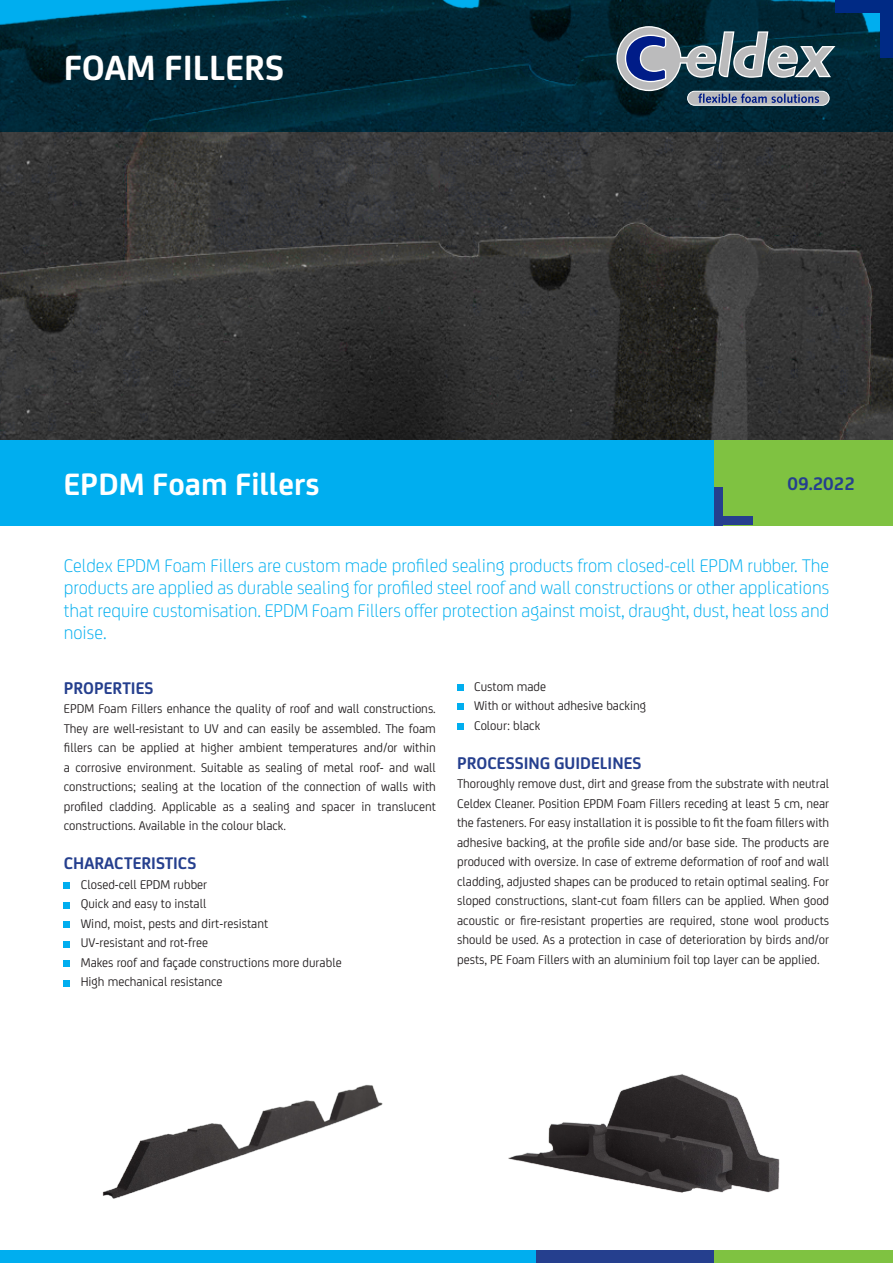
<style>
.page{position:relative;width:893px;height:1263px;background:#fff}
.page>*{position:absolute;margin:0;border:0;box-sizing:border-box;transform-origin:0 0}
._6__kop_diap{font:700 37.5px "FS Joey";color:#fff}
._6__kop_diap-2{font:700 33px "FS Joey";color:#fff}
._3_lead{font:300 19.5px/22.5px "FS Joey";color:#00aeef;text-align:justify}
._3_lead-2{font:700 19.5px "FS Joey";color:#253f8e}
._1_plat{font:700 18px "FS Joey";color:#253f8e}
._1_plat-2{font:13.5px/19.5px "FS Joey";color:#231f20;text-align:justify}
</style>
<div class="page">
<img style="left:0;top:132px;width:893px;height:308px">
<div style="left:0;top:1250px;width:536px;height:13px;background:#00aeef"></div>
<div style="left:536px;top:1250px;width:178px;height:13px;background:#253f8e"></div>
<div style="left:714px;top:1250px;width:179px;height:13px;background:#7fc241"></div>
<div style="left:0;top:440px;width:893px;height:85px;background:#00aeef"></div>
<svg style="left:0;top:0;width:893px;height:132px;fill:#002736"></svg>
<div style="left:714px;top:440px;width:179px;height:85px;background:#7fc241"></div>
<div style="left:714px;top:517px;width:39px;height:8px;background:#253f8e"></div>
<div style="left:714px;top:487px;width:9px;height:38px;background:#253f8e"></div>
<svg style="left:616px;top:26px;width:219px;height:80px"></svg>
<svg style="left:457px;top:684px;width:6px;height:6px"></svg>
<svg style="left:457px;top:704px;width:6px;height:6px"></svg>
<svg style="left:457px;top:723px;width:6px;height:6px"></svg>
<div style="left:64px;top:882px;width:6px;height:7px;background:#00aeef"></div>
<svg style="left:64px;top:902px;width:6px;height:6px"></svg>
<div style="left:64px;top:921px;width:6px;height:7px;background:#00aeef"></div>
<svg style="left:64px;top:941px;width:6px;height:6px"></svg>
<div style="left:64px;top:960px;width:6px;height:7px;background:#00aeef"></div>
<svg style="left:64px;top:980px;width:6px;height:6px"></svg>
<img style="left:102px;top:1084px;width:281px;height:115px">
<img style="left:508px;top:1074px;width:272px;height:119px">
<p class="_6__kop_diap" style="left:64px;top:39px;width:222px">FOAM FILLERS</p>
<p class="_6__kop_diap-2" style="left:64px;top:459px;width:257px">EPDM Foam Fillers</p>
<p class="_3_lead-2" style="left:788px;top:469px;width:69px">09.2022</p>
<p class="_3_lead" style="left:64px;top:553px;width:767px">Celdex EPDM Foam Fillers are custom made profiled sealing products from closed-cell EPDM rubber. The products are applied as durable sealing for profiled steel roof and wall constructions or other applications that require customisation. EPDM Foam Fillers offer protection against moist, draught, dust, heat loss and noise.</p>
<p class="_1_plat" style="left:64px;top:674px;width:91px">PROPERTIES</p>
<p class="_1_plat-2" style="left:64px;top:698px;width:374px">EPDM Foam Fillers enhance the quality of roof and wall constructions.<br>They are well-resistant to UV and can easily be assembled. The foam fillers can be applied at higher ambient temperatures and/or within a corrosive environment. Suitable as sealing of metal roof- and wall constructions; sealing at the location of the connection of walls with profiled cladding. Applicable as a sealing and spacer in translucent constructions. Available in the colour black.</p>
<p class="_1_plat" style="left:64px;top:850px;width:134px">CHARACTERISTICS</p>
<p class="_1_plat-2" style="left:81px;top:874px;width:128px">Closed-cell EPDM rubber</p>
<p class="_1_plat-2" style="left:81px;top:893px;width:127px">Quick and easy to install</p>
<p class="_1_plat-2" style="left:81px;top:913px;width:189px">Wind, moist, pests and dirt-resistant</p>
<p class="_1_plat-2" style="left:81px;top:932px;width:129px">UV-resistant and rot-free</p>
<p class="_1_plat-2" style="left:81px;top:952px;width:262px">Makes roof and façade constructions more durable</p>
<p class="_1_plat-2" style="left:81px;top:971px;width:143px">High mechanical resistance</p>
<p class="_1_plat-2" style="left:474px;top:675px;width:73px">Custom made</p>
<p class="_1_plat-2" style="left:474px;top:695px;width:173px">With or without adhesive backing</p>
<p class="_1_plat-2" style="left:474px;top:714px;width:68px">Colour: black</p>
<p class="_1_plat" style="left:457px;top:749px;width:186px">PROCESSING GUIDELINES</p>
<p class="_1_plat-2" style="left:457px;top:773px;width:374px">Thoroughly remove dust, dirt and grease from the substrate with neutral Celdex Cleaner. Position EPDM Foam Fillers receding at least 5 cm, near the fasteners. For easy installation it is possible to fit the foam fillers with adhesive backing, at the profile side and/or base side. The products are produced with oversize. In case of extreme deformation of roof and wall cladding, adjusted shapes can be produced to retain optimal sealing. For sloped constructions, slant-cut foam fillers can be applied. When good acoustic or fire-resistant properties are required, stone wool products should be used. As a protection in case of deterioration by birds and/or pests, PE Foam Fillers with an aluminium foil top layer can be applied.</p>
</div>
